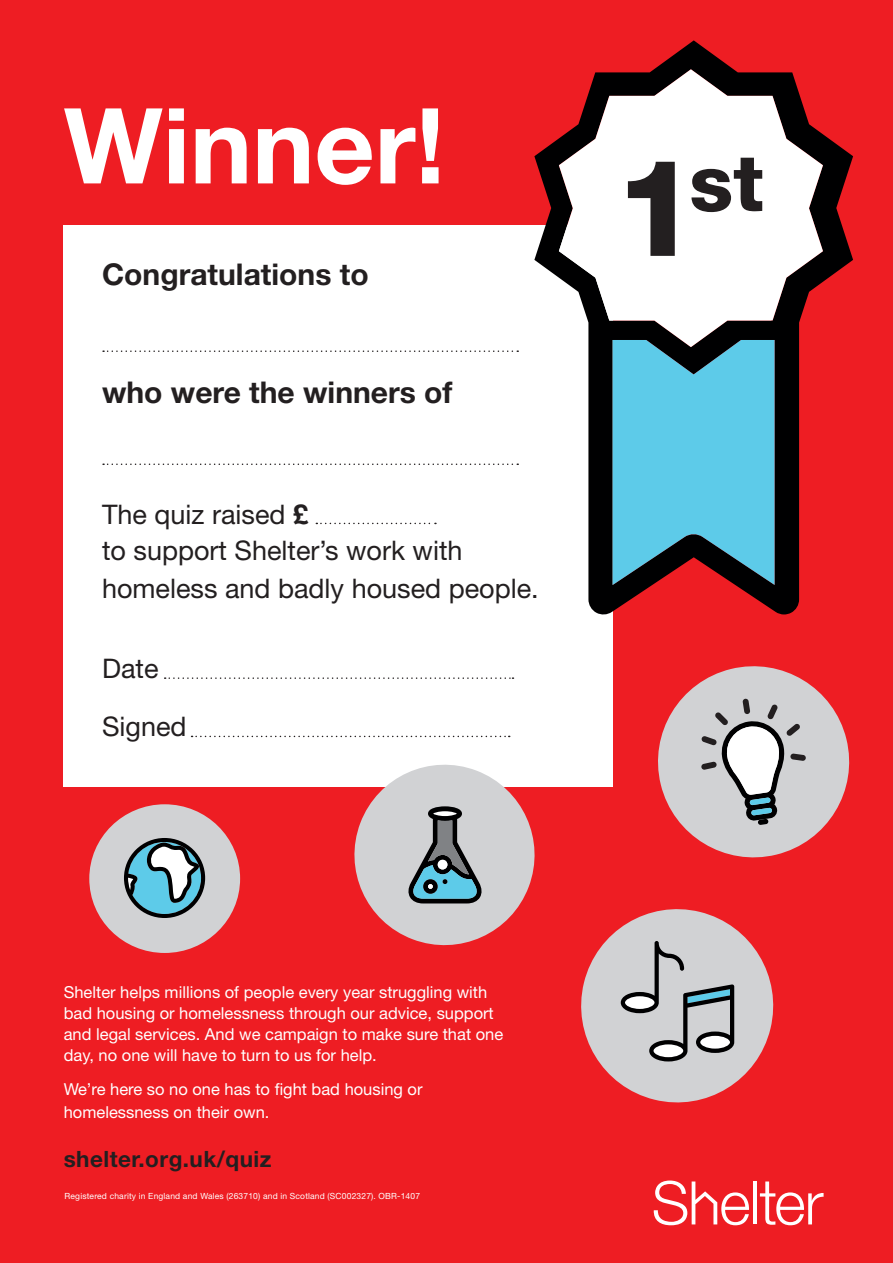
<style>
.page{position:relative;width:893px;height:1263px;background:#ee1d23}
.page>*{position:absolute;margin:0;border:0;box-sizing:border-box;transform-origin:0 0}
.t1{font:700 105px "Helvetica Neue LT Pro";color:#fff}
.t2{font:800 78.75px "Helvetica Neue LT Pro";color:#231f20}
.t3{font:700 30px "Helvetica Neue LT Pro";color:#231f20}
.t4{font:27px/36.8px "Helvetica Neue LT Pro";color:#231f20}
.t5{font:700 22.5px "Helvetica Neue LT Pro";letter-spacing:.02em;color:#231f20}
.t6{font:16.5px/21px "Helvetica Neue LT Pro";color:#fff}
.t7{font:8.55px "Helvetica Neue LT Pro";letter-spacing:.02em;color:#fff}
.s1{font-weight:700}
.s2{font-size:135px}
</style>
<div class="page">
<svg style="left:760px;top:1181px;width:64px;height:44px"></svg>
<hr style="left:753px;top:1181px;width:4px;height:43px;background:#fff">
<svg style="left:653px;top:1180px;width:96px;height:45px"></svg>
<svg style="left:658px;top:666px;width:192px;height:192px"></svg>
<svg style="left:581px;top:909px;width:193px;height:194px;fill:#d1d2d4"></svg>
<svg style="left:621px;top:941px;width:113px;height:120px;background:#afb1b4"></svg>
<div style="left:64px;top:225px;width:549px;height:562px;background:#fff"></div>
<svg style="left:316px;top:523px;width:120px;height:1px"></svg>
<svg style="left:103px;top:350px;width:415px;height:2px"></svg>
<svg style="left:103px;top:463px;width:415px;height:2px"></svg>
<svg style="left:165px;top:677px;width:348px;height:2px"></svg>
<svg style="left:192px;top:736px;width:318px;height:1px"></svg>
<svg style="left:354px;top:764px;width:181px;height:182px"></svg>
<div style="left:89px;top:804px;width:151px;height:149px;background:#d1d2d4;border-radius:50%"></div>
<svg style="left:124px;top:838px;width:81px;height:80px"></svg>
<svg style="left:534px;top:40px;width:319px;height:575px"></svg>
<svg style="left:613px;top:347px;width:162px;height:238px;background:#57afc9"></svg>
<svg style="left:559px;top:69px;width:264px;height:278px;background:#c5b9ba"></svg>
<p class="t1" style="left:64px;top:80px;width:383px">Winner!</p>
<p class="t3" style="left:102px;top:255px;width:268px">Congratulations to</p>
<p class="t3" style="left:102px;top:373px;width:352px">who were the winners of</p>
<p class="t4" style="left:102px;top:495px;width:438px">The quiz raised <span class="s1">£<br></span>to support Shelter’s work with homeless and badly housed people.</p>
<p class="t4" style="left:102px;top:649px;width:58px">Date</p>
<p class="t4" style="left:102px;top:708px;width:86px">Signed</p>
<p class="t2" style="left:614px;top:136px;width:151px"><span class="s2">1</span>st</p>
<p class="t6" style="left:64px;top:982px;width:441px">Shelter helps millions of people every year struggling with bad housing or homelessness through our advice, support and legal services. And we campaign to make sure that one day, no one will have to turn to us for help.</p>
<p class="t6" style="left:64px;top:1078px;width:360px;line-height:22.5px">We’re here so no one has to fight bad housing or homelessness on their own.</p>
<p class="t5" style="left:64px;top:1144px;width:209px">shelter.org.uk/quiz</p>
<p class="t7" style="left:65px;top:1191px;width:357px">Registered charity in England and Wales (263710) and in Scotland (SC002327). OBR-1407</p>
</div>
